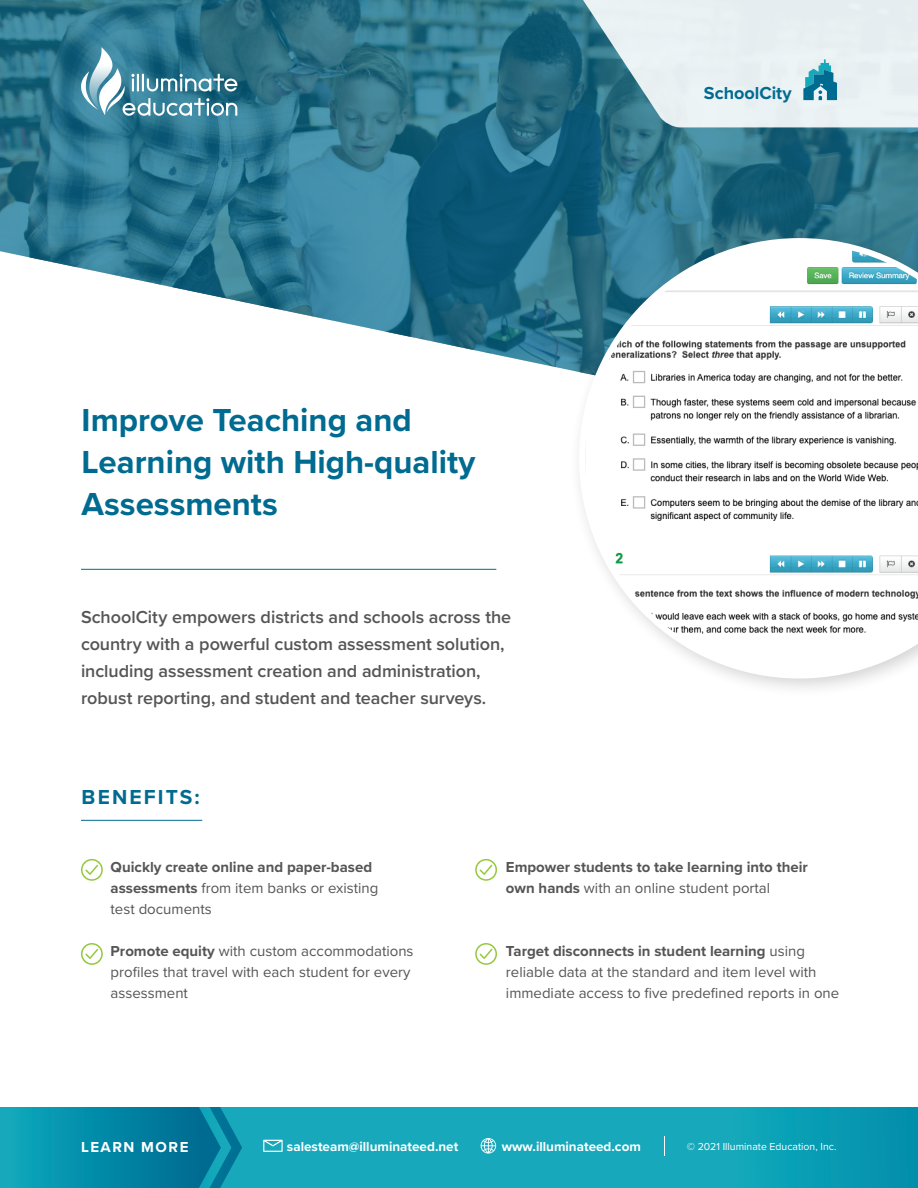
<style>
.page{position:relative;width:918px;height:1188px;background:#fff}
.page>*{position:absolute;margin:0;border:0;box-sizing:border-box;transform-origin:0 0}
.t1{font:700 33px/42px "Proxima Nova";color:#006b90}
.t2{font:700 21px "Proxima Nova";letter-spacing:.1em;color:#006b90}
.t3{font:600 18px/27px "Proxima Nova";color:#545554}
.t4{font:700 18px "Proxima Nova";color:#006b90}
.t5{font:15px/21px "Proxima Nova";color:#545554}
.t6{font:700 15px/21px "Proxima Nova";color:#545554}
.t7{font:700 15px "Proxima Nova";letter-spacing:.1em;color:#fff}
.t8{font:700 13.5px "Proxima Nova";color:#fff}
.t9{font:10.5px "Proxima Nova";color:#fff}
.s1{font-weight:400}
.s2{font-weight:700}
</style>
<div class="page">
<svg style="left:242px;top:1107px;width:676px;height:81px;background:#13a5b8"></svg>
<svg style="left:0;top:1107px;width:242px;height:81px;background:#058ba7"></svg>
<svg style="left:0;top:0;width:918px;height:370px;background:#49879c"></svg>
<svg style="left:563px;top:0;width:355px;height:127px;background:#c5d8dd"></svg>
<div style="left:569px;top:228px;width:349px;height:470px;background:#231f20;opacity:.2"></div>
<svg style="left:579px;top:238px;width:339px;height:441px"></svg>
<svg style="left:263px;top:1140px;width:20px;height:12px"></svg>
<svg style="left:665px;top:1136px;width:1px;height:20px"></svg>
<svg style="left:481px;top:1138px;width:15px;height:16px"></svg>
<svg style="left:81px;top:47px;width:156px;height:69px;background:#5a94a7"></svg>
<svg style="left:81px;top:859px;width:22px;height:22px"></svg>
<svg style="left:475px;top:859px;width:22px;height:22px"></svg>
<svg style="left:81px;top:943px;width:22px;height:22px"></svg>
<svg style="left:475px;top:943px;width:22px;height:22px"></svg>
<hr style="left:81px;top:569px;width:415px;height:1px;background:#006b90">
<hr style="left:81px;top:820px;width:121px;height:1px;background:#006b90">
<svg style="left:803px;top:59px;width:34px;height:41px"></svg>
<h1 class="t1" style="left:82px;top:398px;width:395px">Improve Teaching and<br>Learning with High-quality<br>Assessments</h1>
<p class="t3" style="left:81px;top:603px;width:432px">SchoolCity empowers districts and schools across the country with a powerful custom assessment solution, including assessment creation and administration, robust reporting, and student and teacher surveys.</p>
<h2 class="t2" style="left:82px;top:782px;width:120px">BENEFITS:</h2>
<p class="t4" style="left:704px;top:79px;width:89px">SchoolCity</p>
<p class="t6" style="left:111px;top:856px;width:269px">Quickly create online and paper-based assessments <span class="s1">from item banks or existing test documents</span></p>
<p class="t5" style="left:111px;top:940px;width:305px"><span class="s2">Promote equity</span> with custom accommodations profiles that travel with each student for every assessment</p>
<p class="t6" style="left:506px;top:856px;width:303px">Empower students to take learning into their own hands <span class="s1">with an online student portal</span></p>
<p class="t5" style="left:506px;top:940px;width:335px"><span class="s2">Target disconnects in student learning</span> using reliable data at the standard and item level with immediate access to five predefined reports in one</p>
<p class="t7" style="left:81px;top:1136px;width:109px">LEARN MORE</p>
<p class="t8" style="left:287px;top:1137px;width:173px">salesteam@illuminateed.net</p>
<p class="t8" style="left:502px;top:1137px;width:141px">www.illuminateed.com</p>
<p class="t9" style="left:687px;top:1139px;width:151px">© 2021 Illuminate Education, Inc.</p>
</div>
